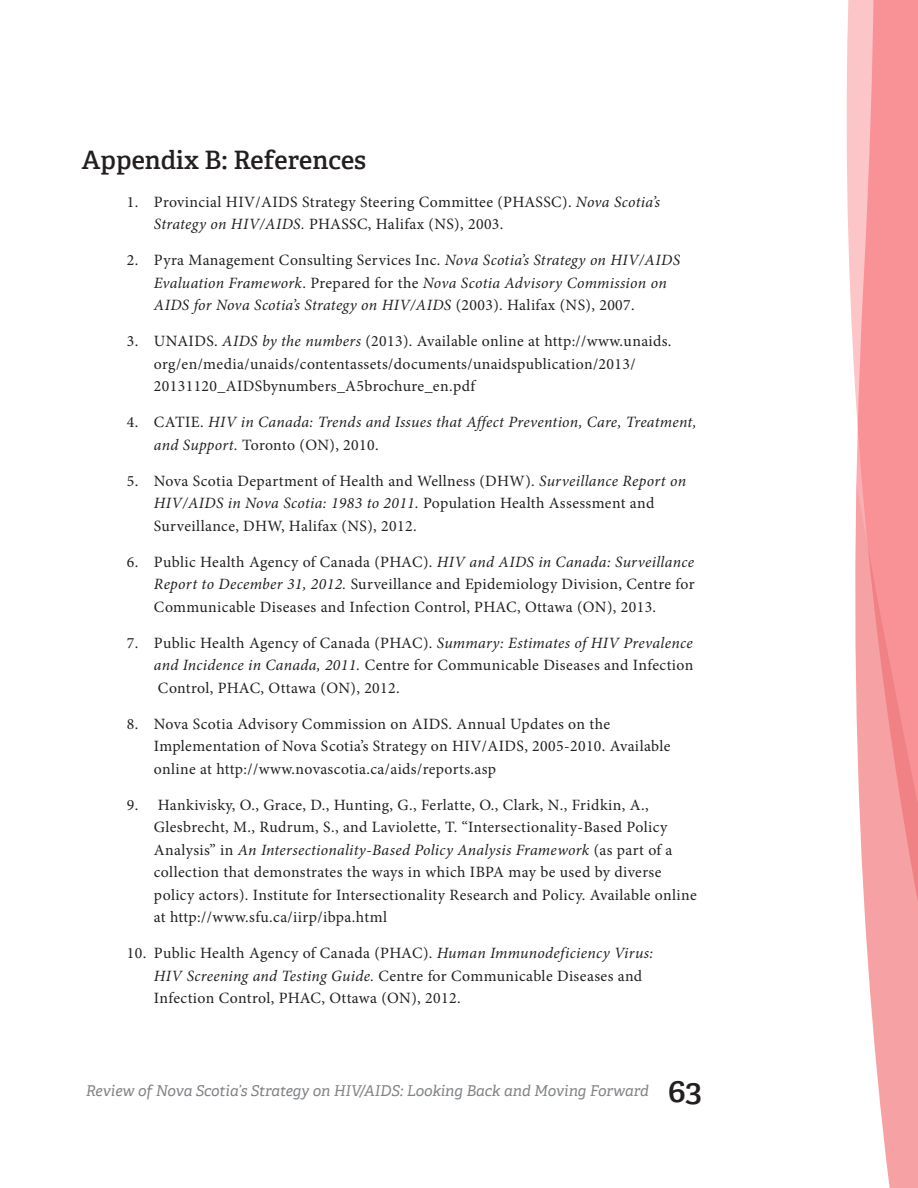
<style>
.page{position:relative;width:918px;height:1188px;background:#fff}
.page>*{position:absolute;margin:0;border:0;box-sizing:border-box;transform-origin:0 0}
.Header_1{font:600 25.5px "Adelle";color:#231f20}
.t1{font:15.75px/22.5px "Minion Pro";letter-spacing:.025em;color:#231f20}
.t2{font:italic 15.75px/22.5px "Minion Pro";letter-spacing:.015em;color:#231f20}
.t3{font:italic 15px "Adelle";color:#818487}
.s1{font-style:italic}
.s2{font-style:normal}
.s3{font-weight:600;font-style:normal;font-size:33px;color:#231f20}
</style>
<div class="page">
<svg style="left:846px;top:0;width:72px;height:1188px"></svg>
<p class="Header_1" style="left:82px;top:145px;width:286px">Appendix B: References</p>
<p class="t1" style="left:154px;top:191px;width:508px;text-indent:-27px">1. Provincial HIV/AIDS Strategy Steering Committee (PHASSC). <span class="s1">Nova Scotia’s<br>Strategy on HIV/AIDS.</span> PHASSC, Halifax (NS), 2003.</p>
<p class="t2" style="left:154px;top:249px;width:528px;text-indent:-27px"><span class="s2">2. Pyra Management Consulting Services Inc.</span> Nova Scotia’s Strategy on HIV/AIDS<br>Evaluation Framework<span class="s2">. Prepared for the</span> Nova Scotia Advisory Commission on<br>AIDS for Nova Scotia’s Strategy on HIV/AIDS <span class="s2">(2003). Halifax (NS), 2007.</span></p>
<p class="t1" style="left:154px;top:330px;width:519px;text-indent:-27px">3. UNAIDS. <span class="s1">AIDS by the numbers</span> (2013). Available online at http://www.unaids. org/en/media/unaids/contentassets/documents/unaidspublication/2013/<br>20131120_AIDSbynumbers_A5brochure_en.pdf</p>
<p class="t2" style="left:154px;top:411px;width:544px;text-indent:-27px"><span class="s2">4. CATIE.</span> HIV in Canada: Trends and Issues that Affect Prevention, Care, Treatment, and Support. <span class="s2">Toronto (ON), 2010.</span></p>
<p class="t1" style="left:154px;top:470px;width:534px;text-indent:-27px">5. Nova Scotia Department of Health and Wellness (DHW). <span class="s1">Surveillance Report on<br>HIV/AIDS in Nova Scotia: 1983 to 2011.</span> Population Health Assessment and<br>Surveillance, DHW, Halifax (NS), 2012.</p>
<p class="t1" style="left:154px;top:551px;width:542px;text-align:justify;text-indent:-27px">6. Public Health Agency of Canada (PHAC). <span class="s1">HIV and AIDS in Canada: Surveillance Report to December 31, 2012.</span> Surveillance and Epidemiology Division, Centre for Communicable Diseases and Infection Control, PHAC, Ottawa (ON), 2013.</p>
<p class="t1" style="left:154px;top:632px;width:541px;text-align:justify;text-indent:-27px">7. Public Health Agency of Canada (PHAC). <span class="s1">Summary: Estimates of HIV Prevalence and Incidence in Canada, 2011.</span> Centre for Communicable Diseases and Infection Control, PHAC, Ottawa (ON), 2012.</p>
<p class="t1" style="left:154px;top:713px;width:518px;text-indent:-27px">8. Nova Scotia Advisory Commission on AIDS. Annual Updates on the<br>Implementation of Nova Scotia’s Strategy on HIV/AIDS, 2005-2010. Available online at http://www.novascotia.ca/aids/reports.asp</p>
<p class="t1" style="left:154px;top:794px;width:544px;text-indent:-27px">9. Hankivisky, O., Grace, D., Hunting, G., Ferlatte, O., Clark, N., Fridkin, A., Glesbrecht, M., Rudrum, S., and Laviolette, T. “Intersectionality-Based Policy Analysis” in <span class="s1">An Intersectionality-Based Policy Analysis Framework</span> (as part of a collection that demonstrates the ways in which IBPA may be used by diverse policy actors). Institute for Intersectionality Research and Policy. Available online at http://www.sfu.ca/iirp/ibpa.html</p>
<p class="t1" style="left:154px;top:942px;width:501px;text-indent:-27px">10. Public Health Agency of Canada (PHAC). <span class="s1">Human Immunodeficiency Virus:<br>HIV Screening and Testing Guide.</span> Centre for Communicable Diseases and<br>Infection Control, PHAC, Ottawa (ON), 2012.</p>
<p class="t3" style="left:86px;top:1082px;width:618px">Review of Nova Scotia’s Strategy on HIV/AIDS: Looking Back and Moving Forward <span class="s3">63</span></p>
</div>
